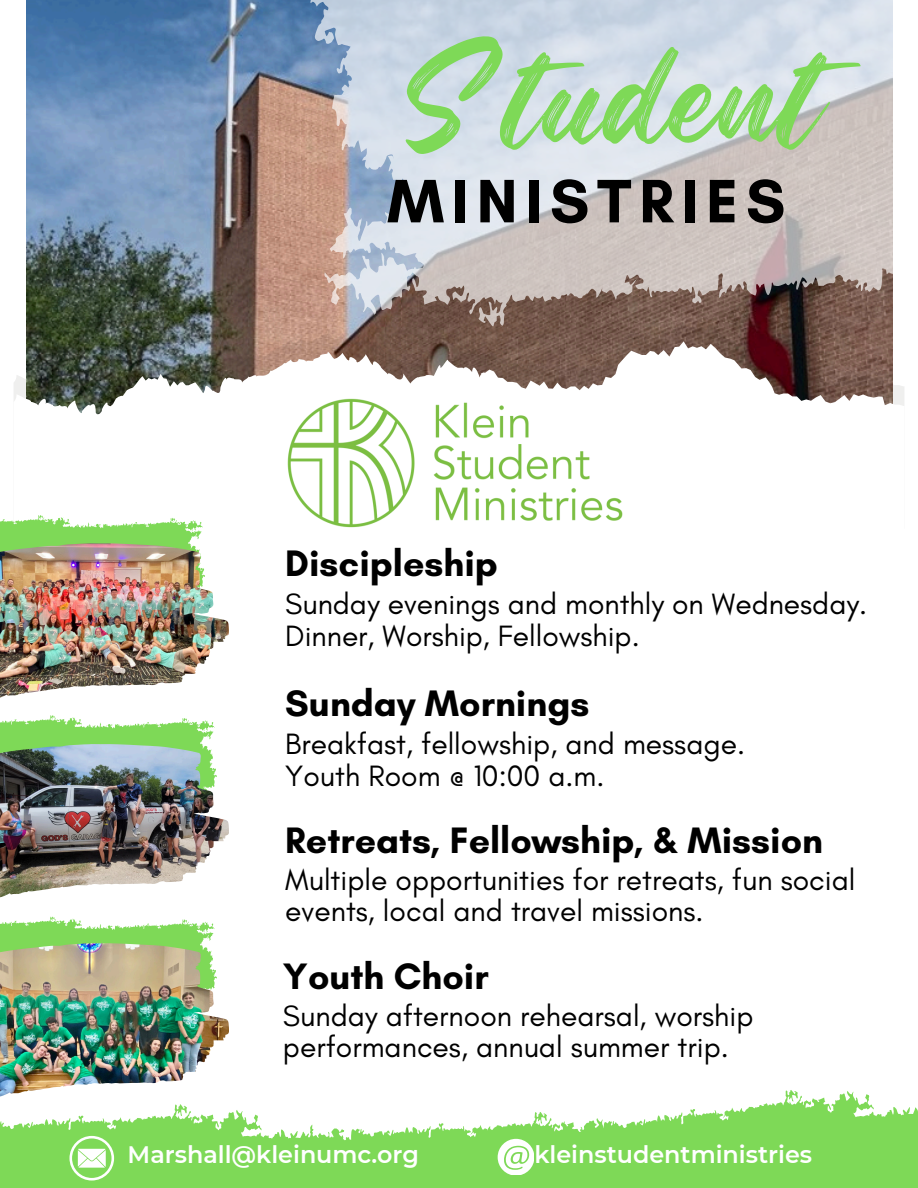
<style>
.page{position:relative;width:918px;height:1188px;background:#fff}
.page>*{position:absolute;margin:0;border:0;box-sizing:border-box;transform-origin:0 0}
.t1{font:118.5px "Regular Brush";color:#7ed957}
.t2{font:700 62.4px "Glacial Indifference";letter-spacing:.125em;color:#000}
.t3{font:700 37.5px "Glacial Indifference";color:#000}
.t4{font:30px/31.5px "Glacial Indifference";color:#000}
.t5{font:600 23.7px "Montserrat";color:#fff}
</style>
<div class="page">
<img style="left:26px;top:0;width:284px;height:322px">
<svg style="left:26px;top:322px;width:284px;height:19px;background:#5f5d4d"></svg>
<svg style="left:14px;top:341px;width:890px;height:74px"></svg>
<svg style="left:310px;top:0;width:594px;height:344px;background:#c1bec1"></svg>
<svg style="left:0;top:515px;width:203px;height:28px"></svg>
<svg style="left:0;top:916px;width:215px;height:27px"></svg>
<svg style="left:0;top:715px;width:215px;height:29px"></svg>
<img style="left:0;top:543px;width:229px;height:155px">
<img style="left:0;top:744px;width:229px;height:154px">
<svg style="left:628px;top:1090px;width:290px;height:98px;fill:#7ed957"></svg>
<svg style="left:0;top:1104px;width:628px;height:84px;fill:#7ed957"></svg>
<img style="left:0;top:943px;width:229px;height:154px">
<img style="left:285px;top:366px;width:342px;height:162px">
<svg style="left:498px;top:1139px;width:36px;height:36px"></svg>
<svg style="left:69px;top:1136px;width:45px;height:45px"></svg>
<p class="t1" style="left:403px;top:3px;width:421px">Student</p>
<p class="t2" style="left:387px;top:163px;width:400px">MINISTRIES</p>
<p class="t3" style="left:285px;top:540px;width:214px">Discipleship</p>
<h3 class="t4" style="left:285px;top:588px;width:583px">Sunday evenings and monthly on Wednesday.<br>Dinner, Worship, Fellowship.</h3>
<h4 class="t3" style="left:285px;top:680px;width:306px">Sunday Mornings</h4>
<h3 class="t4" style="left:285px;top:728px;width:461px">Breakfast, fellowship, and message.<br>Youth Room @ 10:00 a.m.</h3>
<p class="t3" style="left:285px;top:817px;width:539px">Retreats, Fellowship, &amp; Mission</p>
<h4 class="t4" style="left:285px;top:864px;width:572px">Multiple opportunities for retreats, fun social events, local and travel missions.</h4>
<h3 class="t3" style="left:283px;top:953px;width:207px">Youth Choir</h3>
<h4 class="t4" style="left:283px;top:1000px;width:472px">Sunday afternoon rehearsal, worship performances, annual summer trip.</h4>
<p class="t5" style="left:128px;top:1140px;width:293px">Marshall@kleinumc.org</p>
<p class="t5" style="left:534px;top:1140px;width:279px">kleinstudentministries</p>
</div>
